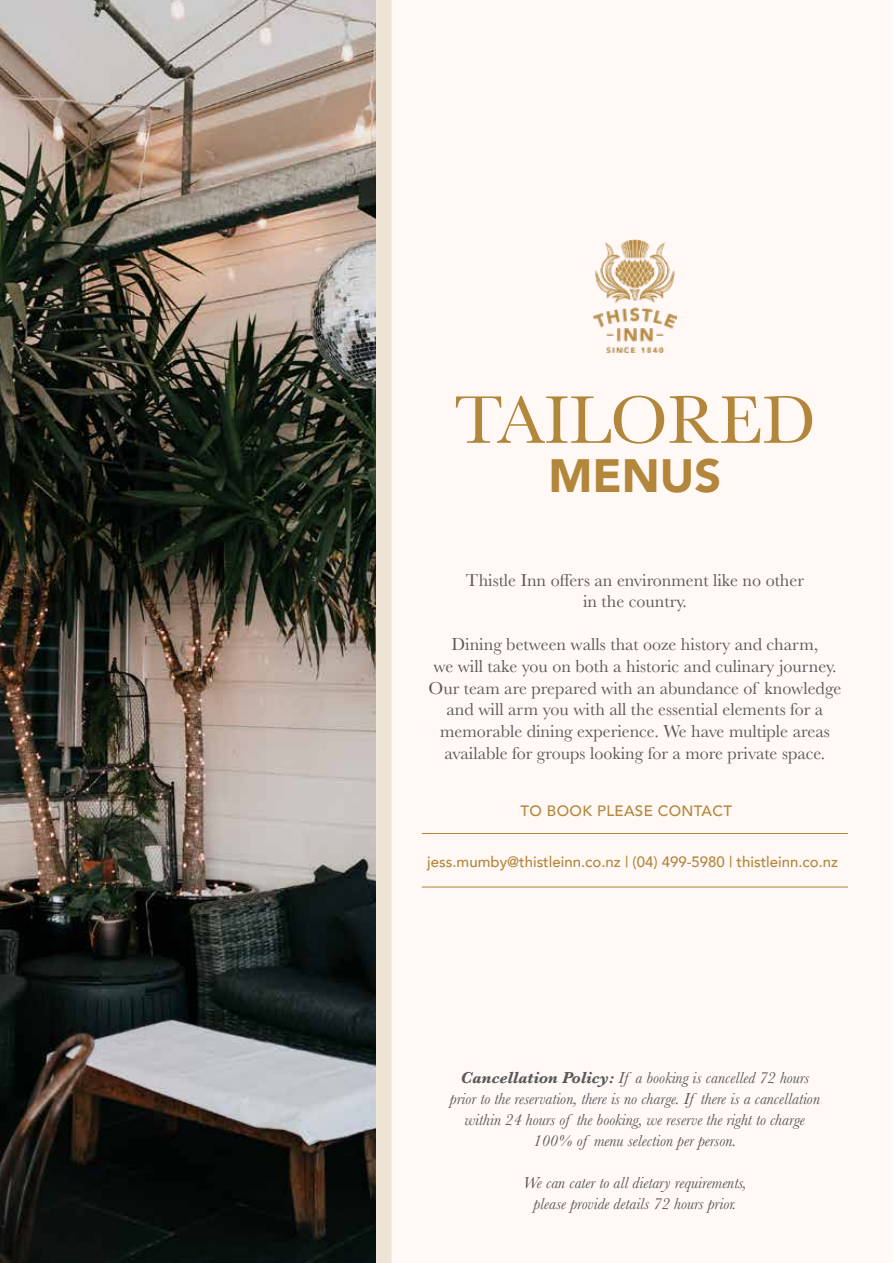
<style>
.page{position:relative;width:893px;height:1263px;background:#fff}
.page>*{position:absolute;margin:0;border:0;box-sizing:border-box;transform-origin:0 0}
.t1{font:70.05px "Baskerville";color:#b2863b}
.t2{font:900 46.65px "Avenir";color:#b2863b}
.t3{font:18px/21.6px "Baskerville";color:#58595b;text-align:center}
.t4{font:italic 16.5px/21px "Baskerville";color:#58595b;text-align:center}
.t5{font:500 15px "Avenir";color:#b2863b}
.t6{font:500 15px "Avenir";letter-spacing:.025em;color:#b2863b}
.s1{font-weight:700}
</style>
<div class="page">
<img style="left:0;top:0;width:376px;height:1263px">
<div style="left:376px;top:0;width:15px;height:1263px;background:#eee4d5"></div>
<img style="left:594px;top:239px;width:82px;height:114px">
<hr style="left:422px;top:833px;width:426px;height:1px;background:#b2863b">
<hr style="left:422px;top:887px;width:426px;height:1px;background:#b2863b">
<h1 class="t1" style="left:454px;top:375px;width:363px">TAILORED</h1>
<h2 class="t2" style="left:548px;top:436px;width:174px">MENUS</h2>
<p class="t3" style="left:466px;top:569px;width:339px">Thistle Inn offers an environment like no other in the country.</p>
<p class="t3" style="left:428px;top:634px;width:414px">Dining between walls that ooze history and charm,<br>we will take you on both a historic and culinary journey.<br>Our team are prepared with an abundance of knowledge and will arm you with all the essential elements for a memorable dining experience. We have multiple areas available for groups looking for a more private space.</p>
<p class="t6" style="left:520px;top:798px;width:213px">TO BOOK PLEASE CONTACT</p>
<p class="t5" style="left:427px;top:849px;width:413px">jess.mumby@thistleinn.co.nz | (04) 499-5980 | thistleinn.co.nz</p>
<p class="t4" style="left:450px;top:1067px;width:372px"><span class="s1">Cancellation Policy:</span> If a booking is cancelled 72 hours prior to the reservation, there is no charge. If there is a cancellation within 24 hours of the booking, we reserve the right to charge 100% of menu selection per person.</p>
<p class="t4" style="left:523px;top:1172px;width:225px">We can cater to all dietary requirements, please provide details 72 hours prior.</p>
</div>
